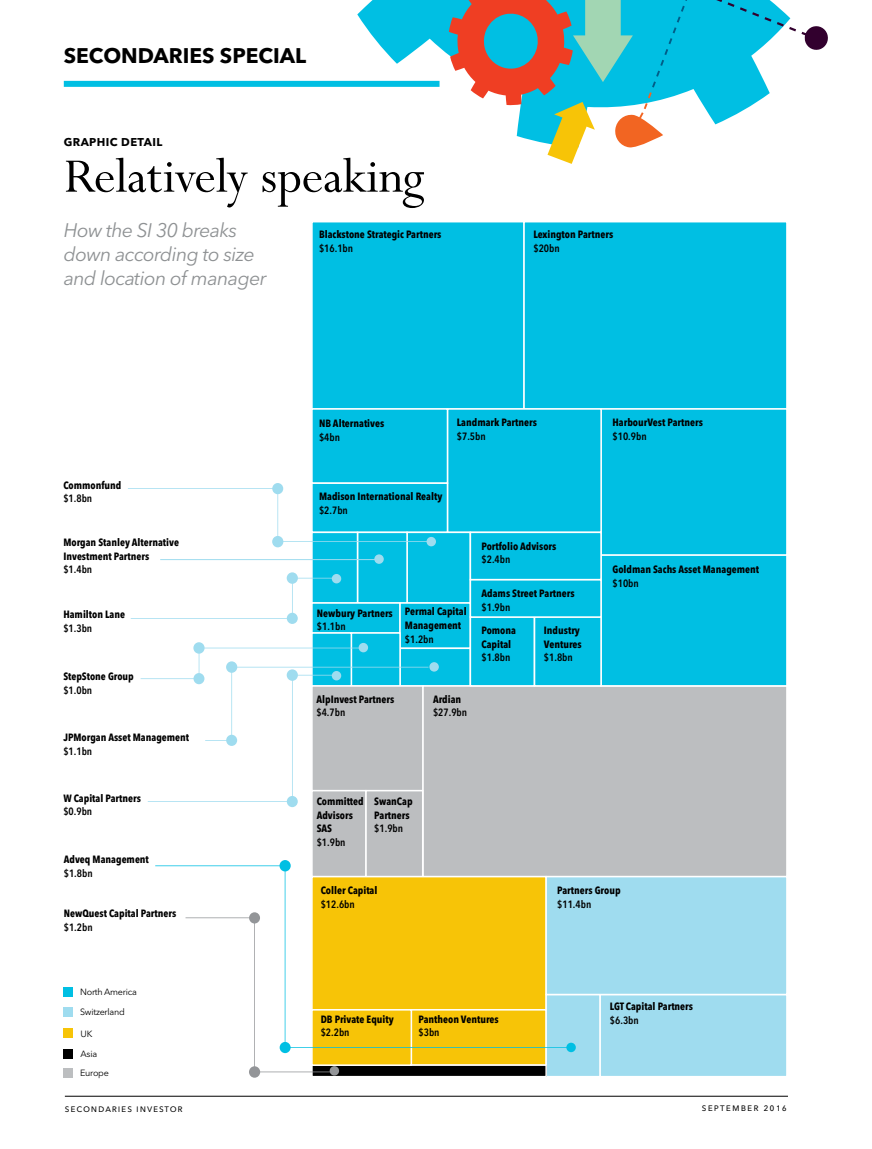
<style>
.page{position:relative;width:872px;height:1149px;background:#fff}
.page>*{position:absolute;margin:0;border:0;box-sizing:border-box;transform-origin:0 0}
.t1{font:54px "Perpetua MT Pro";color:#000}
.t2{font:700 21px "Avenir Next LT Pro";color:#000}
.t3{font:italic 19.5px/24px "Avenir Next LT Pro";letter-spacing:-.03em;color:#8e9193}
.t4{font:700 11.25px "Avenir Next LT Pro";letter-spacing:.035em;color:#000}
.t5{font:700 condensed 10.5px/13.5px "Avenir Next LT Pro";color:#000}
.t6{font:600 condensed 10.5px "Avenir Next LT Pro";color:#000}
.t7{font:10.5px "Avenir Next LT Pro";letter-spacing:.08em;color:#000}
.t8{font:10.5px "Avenir Next LT Pro";letter-spacing:.1em;color:#000}
.t9{font:9px "Avenir Next LT Pro";letter-spacing:-.03em;color:#000}
</style>
<div class="page">
<hr style="left:65px;top:1095px;width:723px;height:1px;background:#000">
<div style="left:64px;top:81px;width:375px;height:6px;background:#00bfe3"></div>
<div style="left:64px;top:986px;width:9px;height:10px;background:#00bfe3"></div>
<div style="left:64px;top:1028px;width:9px;height:9px;background:#f7c407"></div>
<div style="left:64px;top:1006px;width:9px;height:10px;background:#9fdcef"></div>
<div style="left:64px;top:1067px;width:9px;height:9px;background:#bcbec0"></div>
<div style="left:64px;top:1048px;width:9px;height:9px;background:#000"></div>
<div style="left:311px;top:221px;width:214px;height:188px;background:#00bfe3;border:2px solid #fff"></div>
<div style="left:523px;top:221px;width:264px;height:188px;background:#00bfe3;border:2px solid #fff"></div>
<div style="left:600px;top:408px;width:187px;height:148px;background:#00bfe3;border:2px solid #fff"></div>
<div style="left:447px;top:408px;width:155px;height:125px;background:#00bfe3;border:2px solid #fff"></div>
<div style="left:311px;top:408px;width:137px;height:76px;background:#00bfe3;border:2px solid #fff"></div>
<div style="left:311px;top:482px;width:137px;height:51px;background:#00bfe3;border:2px solid #fff"></div>
<div style="left:406px;top:531px;width:65px;height:72px;background:#00bfe3"></div>
<div style="left:357px;top:531px;width:51px;height:72px;background:#00bfe3;border:2px solid #fff"></div>
<div style="left:311px;top:531px;width:47px;height:72px;background:#00bfe3;border:2px solid #fff"></div>
<div style="left:311px;top:602px;width:90px;height:31px;background:#00bfe3;border:2px solid #fff"></div>
<div style="left:399px;top:602px;width:72px;height:47px;background:#00bfe3;border:2px solid #fff"></div>
<div style="left:399px;top:647px;width:72px;height:39px;background:#00bfe3;border:2px solid #fff"></div>
<div style="left:350px;top:632px;width:51px;height:54px;background:#00bfe3;border:2px solid #fff"></div>
<div style="left:311px;top:632px;width:41px;height:54px;background:#00bfe3;border:2px solid #fff"></div>
<div style="left:422px;top:685px;width:365px;height:192px;background:#bcbec0;border:2px solid #fff"></div>
<div style="left:365px;top:789px;width:58px;height:88px;background:#bcbec0;border:2px solid #fff"></div>
<div style="left:311px;top:789px;width:55px;height:88px;background:#bcbec0;border:2px solid #fff"></div>
<div style="left:410px;top:1008px;width:137px;height:57px;background:#f7c407"></div>
<div style="left:545px;top:993px;width:56px;height:83px;background:#9fdcef;border:2px solid #fff"></div>
<div style="left:599px;top:993px;width:188px;height:83px;background:#9fdcef;border:2px solid #fff"></div>
<div style="left:312px;top:1064px;width:234px;height:12px;background:#000"></div>
<div style="left:311px;top:1064px;width:236px;height:12px;border:2px solid #fff"></div>
<div style="left:311px;top:1008px;width:101px;height:57px;background:#f7c407"></div>
<div style="left:545px;top:875px;width:242px;height:119px;background:#9fdcef;border:2px solid #fff"></div>
<div style="left:600px;top:554px;width:187px;height:132px;background:#00bfe3;border:2px solid #fff"></div>
<div style="left:534px;top:616px;width:68px;height:70px;background:#00bfe3;border:2px solid #fff"></div>
<div style="left:469px;top:616px;width:66px;height:70px;background:#00bfe3;border:2px solid #fff"></div>
<div style="left:469px;top:578px;width:133px;height:39px;background:#00bfe3"></div>
<div style="left:469px;top:531px;width:133px;height:49px;background:#00bfe3;border:2px solid #fff"></div>
<svg style="left:357px;top:0;width:433px;height:116px"></svg>
<svg style="left:740px;top:7px;width:31px;height:15px"></svg>
<svg style="left:789px;top:25px;width:39px;height:26px"></svg>
<svg style="left:777px;top:22px;width:6px;height:5px"></svg>
<svg style="left:449px;top:0;width:285px;height:164px"></svg>
<div style="left:426px;top:536px;width:10px;height:10px;background:#9fdcef;border-radius:50%"></div>
<div style="left:374px;top:554px;width:10px;height:9px;background:#9fdcef;border-radius:50%"></div>
<div style="left:429px;top:662px;width:10px;height:9px;background:#9fdcef;border-radius:50%"></div>
<svg style="left:330px;top:1065px;width:9px;height:10px"></svg>
<div style="left:566px;top:1042px;width:10px;height:9px;background:#00bfe3;border-radius:50%"></div>
<svg style="left:332px;top:573px;width:9px;height:10px"></svg>
<svg style="left:128px;top:483px;width:301px;height:64px"></svg>
<svg style="left:131px;top:572px;width:206px;height:51px"></svg>
<svg style="left:155px;top:859px;width:413px;height:193px;fill:#f7c407"></svg>
<svg style="left:141px;top:642px;width:287px;height:164px"></svg>
<svg style="left:185px;top:912px;width:146px;height:165px"></svg>
<hr style="left:160px;top:559px;width:219px;height:1px;background:#9fdcef">
<h2 class="t2" style="left:64px;top:43px;width:244px">SECONDARIES SPECIAL</h2>
<p class="t4" style="left:64px;top:135px;width:100px">GRAPHIC DETAIL</p>
<h1 class="t1" style="left:64px;top:145px;width:363px">Relatively speaking</h1>
<h3 class="t3" style="left:64px;top:218px;width:204px">How the SI 30 breaks down according to size and location of manager</h3>
<p class="t5" style="left:319px;top:227px;width:124px">Blackstone Strategic Partners</p>
<p class="t6" style="left:319px;top:241px;width:36px">$16.1bn</p>
<p class="t5" style="left:533px;top:228px;width:81px">Lexington Partners</p>
<p class="t6" style="left:533px;top:242px;width:28px">$20bn</p>
<p class="t5" style="left:319px;top:416px;width:67px">NB Alternatives</p>
<p class="t6" style="left:319px;top:430px;width:23px">$4bn</p>
<p class="t5" style="left:457px;top:415px;width:82px">Landmark Partners</p>
<p class="t6" style="left:457px;top:429px;width:30px">$7.5bn</p>
<p class="t5" style="left:612px;top:415px;width:92px">HarbourVest Partners</p>
<p class="t6" style="left:612px;top:429px;width:36px">$10.9bn</p>
<p class="t5" style="left:63px;top:478px;width:60px">Commonfund</p>
<p class="t6" style="left:63px;top:492px;width:30px">$1.8bn</p>
<p class="t5" style="left:63px;top:535px;width:117px">Morgan Stanley Alternative<br>Investment Partners</p>
<p class="t6" style="left:63px;top:563px;width:30px">$1.4bn</p>
<p class="t5" style="left:63px;top:607px;width:63px">Hamilton Lane</p>
<p class="t6" style="left:63px;top:621px;width:30px">$1.3bn</p>
<p class="t5" style="left:63px;top:669px;width:72px">StepStone Group</p>
<p class="t6" style="left:63px;top:683px;width:30px">$1.0bn</p>
<p class="t5" style="left:63px;top:730px;width:127px">JPMorgan Asset Management</p>
<p class="t6" style="left:63px;top:744px;width:30px">$1.1bn</p>
<p class="t5" style="left:63px;top:791px;width:79px">W Capital Partners</p>
<p class="t6" style="left:63px;top:805px;width:30px">$0.9bn</p>
<p class="t5" style="left:64px;top:852px;width:87px">Adveq Management</p>
<p class="t6" style="left:64px;top:866px;width:30px">$1.8bn</p>
<p class="t5" style="left:64px;top:906px;width:114px">NewQuest Capital Partners</p>
<p class="t6" style="left:64px;top:920px;width:30px">$1.2bn</p>
<p class="t9" style="left:80px;top:986px;width:58px">North America</p>
<p class="t9" style="left:81px;top:1027px;width:13px">UK</p>
<p class="t9" style="left:80px;top:1006px;width:46px">Switzerland</p>
<p class="t9" style="left:81px;top:1047px;width:18px">Asia</p>
<p class="t9" style="left:80px;top:1066px;width:30px">Europe</p>
<p class="t5" style="left:319px;top:489px;width:125px">Madison International Realty</p>
<p class="t6" style="left:319px;top:503px;width:30px">$2.7bn</p>
<p class="t5" style="left:317px;top:606px;width:77px">Newbury Partners</p>
<p class="t6" style="left:317px;top:619px;width:30px">$1.1bn</p>
<p class="t5" style="left:405px;top:604px;width:63px">Permal Capital<br>Management</p>
<p class="t6" style="left:405px;top:632px;width:30px">$1.2bn</p>
<p class="t5" style="left:316px;top:692px;width:79px">AlpInvest Partners</p>
<p class="t6" style="left:316px;top:706px;width:30px">$4.7bn</p>
<p class="t5" style="left:433px;top:692px;width:30px">Ardian</p>
<p class="t6" style="left:433px;top:706px;width:36px">$27.9bn</p>
<p class="t5" style="left:481px;top:539px;width:76px">Portfolio Advisors</p>
<p class="t6" style="left:481px;top:553px;width:30px">$2.4bn</p>
<p class="t5" style="left:481px;top:586px;width:95px">Adams Street Partners</p>
<p class="t6" style="left:481px;top:600px;width:30px">$1.9bn</p>
<p class="t5" style="left:481px;top:623px;width:36px">Pomona<br>Capital</p>
<p class="t6" style="left:481px;top:650px;width:30px">$1.8bn</p>
<p class="t5" style="left:544px;top:623px;width:39px">Industry<br>Ventures</p>
<p class="t6" style="left:544px;top:650px;width:30px">$1.8bn</p>
<p class="t5" style="left:612px;top:562px;width:148px">Goldman Sachs Asset Management</p>
<p class="t6" style="left:612px;top:576px;width:28px">$10bn</p>
<p class="t5" style="left:317px;top:794px;width:49px">Committed<br>Advisors<br>SAS</p>
<p class="t6" style="left:317px;top:835px;width:30px">$1.9bn</p>
<p class="t5" style="left:374px;top:794px;width:40px">SwanCap<br>Partners</p>
<p class="t6" style="left:374px;top:821px;width:30px">$1.9bn</p>
<p class="t5" style="left:321px;top:883px;width:58px">Coller Capital</p>
<p class="t6" style="left:321px;top:897px;width:36px">$12.6bn</p>
<p class="t5" style="left:557px;top:883px;width:65px">Partners Group</p>
<p class="t6" style="left:557px;top:897px;width:36px">$11.4bn</p>
<p class="t5" style="left:321px;top:1012px;width:75px">DB Private Equity</p>
<p class="t6" style="left:321px;top:1026px;width:30px">$2.2bn</p>
<p class="t5" style="left:418px;top:1012px;width:82px">Pantheon Ventures</p>
<p class="t6" style="left:418px;top:1026px;width:23px">$3bn</p>
<p class="t5" style="left:610px;top:999px;width:85px">LGT Capital Partners</p>
<p class="t6" style="left:610px;top:1013px;width:30px">$6.3bn</p>
<p class="t7" style="left:65px;top:1101px;width:119px">secondaries investor</p>
<p class="t8" style="left:702px;top:1100px;width:86px">september 2016</p>
</div>
